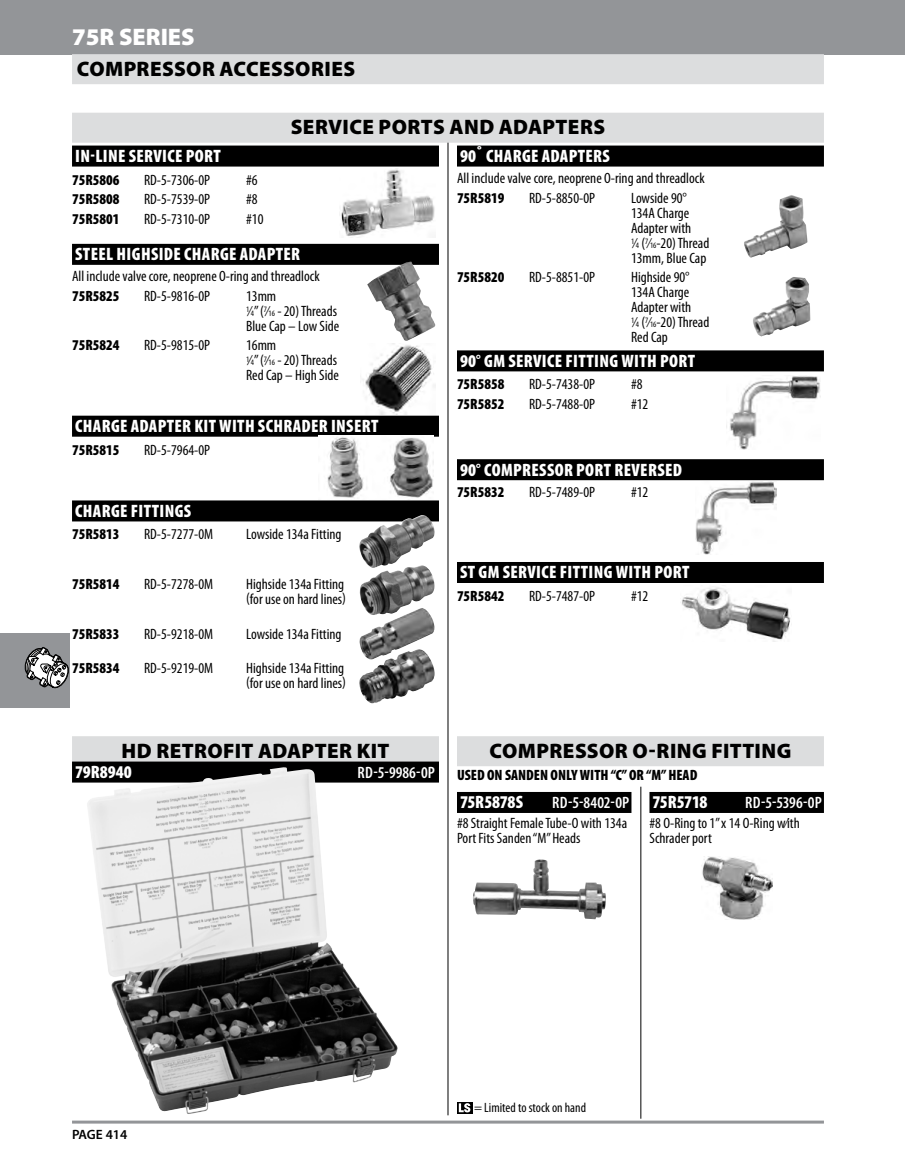
<style>
.page{position:relative;width:905px;height:1175px;background:#fff}
.page>*{position:absolute;margin:0;border:0;box-sizing:border-box;transform-origin:0 0}
.t1{font:900 24px "Myriad Pro";color:#fff}
.t2{font:900 21px "Myriad Pro";letter-spacing:.02em;color:#000}
.t3{font:900 condensed 18px "Myriad Pro";letter-spacing:.02em;color:#fff}
.t4{font:900 condensed 18px "Myriad Pro";letter-spacing:-.01em;color:#fff}
.t5{font:900 condensed 18px "Myriad Pro";letter-spacing:-.02em;color:#fff}
.t6{font:900 condensed 18px "Myriad Pro";color:#fff}
.t7{font:600 condensed 16.5px "Myriad Pro";letter-spacing:.01em;color:#fff}
.t8{font:condensed 15px/15px "Myriad Pro";color:#000}
.t9{font:900 condensed 15px "Myriad Pro";color:#000}
.t10{font:condensed 13.5px "Myriad Pro";color:#000}
.t11{font:600 13.5px "Myriad Pro";color:#000}
.s1{font-size:8.25px}
</style>
<div class="page">
<div style="left:0;top:633px;width:69px;height:74px;background:#939598"></div>
<svg style="left:24px;top:647px;width:46px;height:47px"></svg>
<div style="left:0;top:0;width:904px;height:54px;background:#939598"></div>
<hr style="left:72px;top:1120px;width:752px;height:3px;background:#939598">
<div style="left:72px;top:54px;width:752px;height:30px;background:#dcddde"></div>
<hr style="left:640px;top:786px;width:1px;height:332px;background:#000">
<hr style="left:447px;top:126px;width:1px;height:989px;background:#000">
<div style="left:457px;top:792px;width:174px;height:21px;background:#000"></div>
<img style="left:473px;top:859px;width:133px;height:60px">
<div style="left:649px;top:792px;width:175px;height:21px;background:#000"></div>
<img style="left:702px;top:856px;width:70px;height:63px">
<div style="left:457px;top:736px;width:367px;height:30px;background:#dcddde"></div>
<div style="left:72px;top:736px;width:367px;height:30px;background:#dcddde"></div>
<div style="left:72px;top:761px;width:367px;height:21px;background:#000"></div>
<img style="left:86px;top:767px;width:312px;height:347px">
<div style="left:72px;top:146px;width:367px;height:20px;background:#000"></div>
<div style="left:72px;top:244px;width:367px;height:21px;background:#000"></div>
<div style="left:72px;top:416px;width:367px;height:20px;background:#000"></div>
<div style="left:72px;top:500px;width:367px;height:21px;background:#000"></div>
<img style="left:339px;top:169px;width:96px;height:67px">
<img style="left:367px;top:262px;width:68px;height:79px">
<img style="left:362px;top:343px;width:73px;height:72px">
<img style="left:327px;top:436px;width:107px;height:62px">
<img style="left:358px;top:515px;width:77px;height:50px">
<img style="left:359px;top:565px;width:76px;height:43px">
<img style="left:359px;top:608px;width:76px;height:41px">
<img style="left:359px;top:649px;width:76px;height:54px">
<div style="left:457px;top:146px;width:367px;height:20px;background:#000"></div>
<div style="left:457px;top:350px;width:367px;height:21px;background:#000"></div>
<div style="left:457px;top:459px;width:367px;height:21px;background:#000"></div>
<div style="left:457px;top:562px;width:367px;height:21px;background:#000"></div>
<img style="left:744px;top:195px;width:63px;height:63px">
<img style="left:753px;top:277px;width:57px;height:59px">
<img style="left:726px;top:376px;width:94px;height:73px">
<img style="left:695px;top:482px;width:81px;height:72px">
<img style="left:682px;top:587px;width:109px;height:54px">
<div style="left:72px;top:113px;width:752px;height:30px;background:#dcddde"></div>
<svg style="left:457px;top:1102px;width:15px;height:11px"></svg>
<svg style="left:459px;top:1103px;width:11px;height:9px"></svg>
<h1 class="t1" style="left:72px;top:21px;width:124px">75R SERIES</h1>
<h2 class="t2" style="left:77px;top:55px;width:280px">COMPRESSOR ACCESSORIES</h2>
<h2 class="t2" style="left:291px;top:113px;width:316px">SERVICE PORTS AND ADAPTERS</h2>
<p class="t3" style="left:75px;top:144px;width:147px">IN-LINE SERVICE PORT</p>
<p class="t9" style="left:72px;top:170px;width:49px">75R5806</p>
<p class="t8" style="left:144px;top:172px;width:68px">RD-5-7306-0P</p>
<p class="t8" style="left:246px;top:172px;width:13px">#6</p>
<p class="t9" style="left:72px;top:189px;width:49px">75R5808</p>
<p class="t8" style="left:144px;top:191px;width:68px">RD-5-7539-0P</p>
<p class="t8" style="left:246px;top:191px;width:13px">#8</p>
<p class="t9" style="left:72px;top:209px;width:49px">75R5801</p>
<p class="t8" style="left:144px;top:211px;width:68px">RD-5-7310-0P</p>
<p class="t8" style="left:246px;top:211px;width:19px">#10</p>
<p class="t3" style="left:75px;top:243px;width:226px">STEEL HIGHSIDE CHARGE ADAPTER</p>
<p class="t8" style="left:72px;top:269px;width:249px">All include valve core, neoprene O-ring and threadlock</p>
<p class="t9" style="left:72px;top:286px;width:49px">75R5825</p>
<p class="t8" style="left:144px;top:288px;width:68px">RD-5-9816-0P</p>
<p class="t8" style="left:246px;top:288px;width:95px">13mm<br><sup>1</sup>⁄<span class="s1">4</span>” (<sup>7</sup>⁄<span class="s1">16</span> - 20) Threads<br>Blue Cap – Low Side</p>
<p class="t9" style="left:72px;top:336px;width:49px">75R5824</p>
<p class="t8" style="left:144px;top:338px;width:68px">RD-5-9815-0P</p>
<p class="t8" style="left:246px;top:338px;width:94px">16mm<br><sup>1</sup>⁄<span class="s1">4</span>” (<sup>7</sup>⁄<span class="s1">16</span> - 20) Threads<br>Red Cap – High Side</p>
<p class="t3" style="left:75px;top:414px;width:305px">CHARGE ADAPTER KIT WITH SCHRADER INSERT</p>
<p class="t9" style="left:72px;top:440px;width:49px">75R5815</p>
<p class="t8" style="left:144px;top:442px;width:68px">RD-5-7964-0P</p>
<p class="t3" style="left:75px;top:499px;width:118px">CHARGE FITTINGS</p>
<p class="t9" style="left:72px;top:525px;width:49px">75R5813</p>
<p class="t8" style="left:144px;top:527px;width:71px">RD-5-7277-0M</p>
<p class="t8" style="left:246px;top:527px;width:97px">Lowside 134a Fitting</p>
<p class="t9" style="left:72px;top:574px;width:49px">75R5814</p>
<p class="t8" style="left:144px;top:576px;width:71px">RD-5-7278-0M</p>
<p class="t8" style="left:246px;top:576px;width:101px">Highside 134a Fitting (for use on hard lines)</p>
<p class="t9" style="left:72px;top:624px;width:49px">75R5833</p>
<p class="t8" style="left:144px;top:626px;width:71px">RD-5-9218-0M</p>
<p class="t8" style="left:246px;top:626px;width:97px">Lowside 134a Fitting</p>
<p class="t9" style="left:72px;top:658px;width:49px">75R5834</p>
<p class="t8" style="left:144px;top:660px;width:71px">RD-5-9219-0M</p>
<p class="t8" style="left:246px;top:660px;width:101px">Highside 134a Fitting (for use on hard lines)</p>
<h2 class="t2" style="left:122px;top:736px;width:269px">HD RETROFIT ADAPTER KIT</h2>
<p class="t6" style="left:75px;top:760px;width:58px">79R8940</p>
<p class="t7" style="left:357px;top:762px;width:79px">RD-5-9986-0P</p>
<p class="t3" style="left:460px;top:144px;width:151px">90˚ CHARGE ADAPTERS</p>
<p class="t8" style="left:457px;top:170px;width:249px">All include valve core, neoprene O-ring and threadlock</p>
<p class="t9" style="left:457px;top:188px;width:49px">75R5819</p>
<p class="t8" style="left:529px;top:190px;width:68px">RD-5-8850-0P</p>
<p class="t8" style="left:631px;top:190px;width:80px">Lowside 90°<br>134A Charge<br>Adapter with<br><sup>1</sup>⁄<span class="s1">4</span> (<sup>7</sup>⁄<span class="s1">16</span>-20) Thread<br>13mm, Blue Cap</p>
<p class="t9" style="left:457px;top:267px;width:49px">75R5820</p>
<p class="t8" style="left:529px;top:269px;width:68px">RD-5-8851-0P</p>
<p class="t8" style="left:631px;top:269px;width:80px">Highside 90°<br>134A Charge<br>Adapter with<br><sup>1</sup>⁄<span class="s1">4</span> (<sup>7</sup>⁄<span class="s1">16</span>-20) Thread<br>Red Cap</p>
<p class="t3" style="left:460px;top:349px;width:237px">90° GM SERVICE FITTING WITH PORT</p>
<p class="t9" style="left:457px;top:375px;width:49px">75R5858</p>
<p class="t8" style="left:529px;top:377px;width:68px">RD-5-7438-0P</p>
<p class="t8" style="left:631px;top:377px;width:13px">#8</p>
<p class="t9" style="left:457px;top:394px;width:49px">75R5852</p>
<p class="t8" style="left:529px;top:396px;width:68px">RD-5-7488-0P</p>
<p class="t8" style="left:631px;top:396px;width:19px">#12</p>
<p class="t3" style="left:460px;top:458px;width:223px">90° COMPRESSOR PORT REVERSED</p>
<p class="t9" style="left:457px;top:482px;width:49px">75R5832</p>
<p class="t8" style="left:529px;top:484px;width:68px">RD-5-7489-0P</p>
<p class="t8" style="left:631px;top:484px;width:19px">#12</p>
<p class="t3" style="left:460px;top:561px;width:231px">ST GM SERVICE FITTING WITH PORT</p>
<p class="t9" style="left:457px;top:586px;width:49px">75R5842</p>
<p class="t8" style="left:529px;top:588px;width:68px">RD-5-7487-0P</p>
<p class="t8" style="left:631px;top:588px;width:19px">#12</p>
<h2 class="t2" style="left:489px;top:736px;width:303px">COMPRESSOR O-RING FITTING</h2>
<p class="t9" style="left:457px;top:765px;width:242px">USED ON SANDEN ONLY WITH “C” OR “M” HEAD</p>
<p class="t4" style="left:460px;top:791px;width:65px">75R5878S</p>
<p class="t7" style="left:552px;top:792px;width:79px">RD-5-8402-0P</p>
<p class="t8" style="left:457px;top:815px;width:172px">#8 Straight Female Tube-O with 134a<br>Port Fits Sanden “M” Heads</p>
<p class="t5" style="left:652px;top:791px;width:56px">75R5718</p>
<p class="t7" style="left:745px;top:792px;width:78px">RD-5-5396-0P</p>
<p class="t8" style="left:649px;top:815px;width:152px">#8 O-Ring to 1” x 14 O-Ring w⁄ith<br>Schrader port</p>
<p class="t11" style="left:72px;top:1125px;width:57px">PAGE 414</p>
<p class="t10" style="left:474px;top:1099px;width:113px">= Limited to stock on hand</p>
</div>
